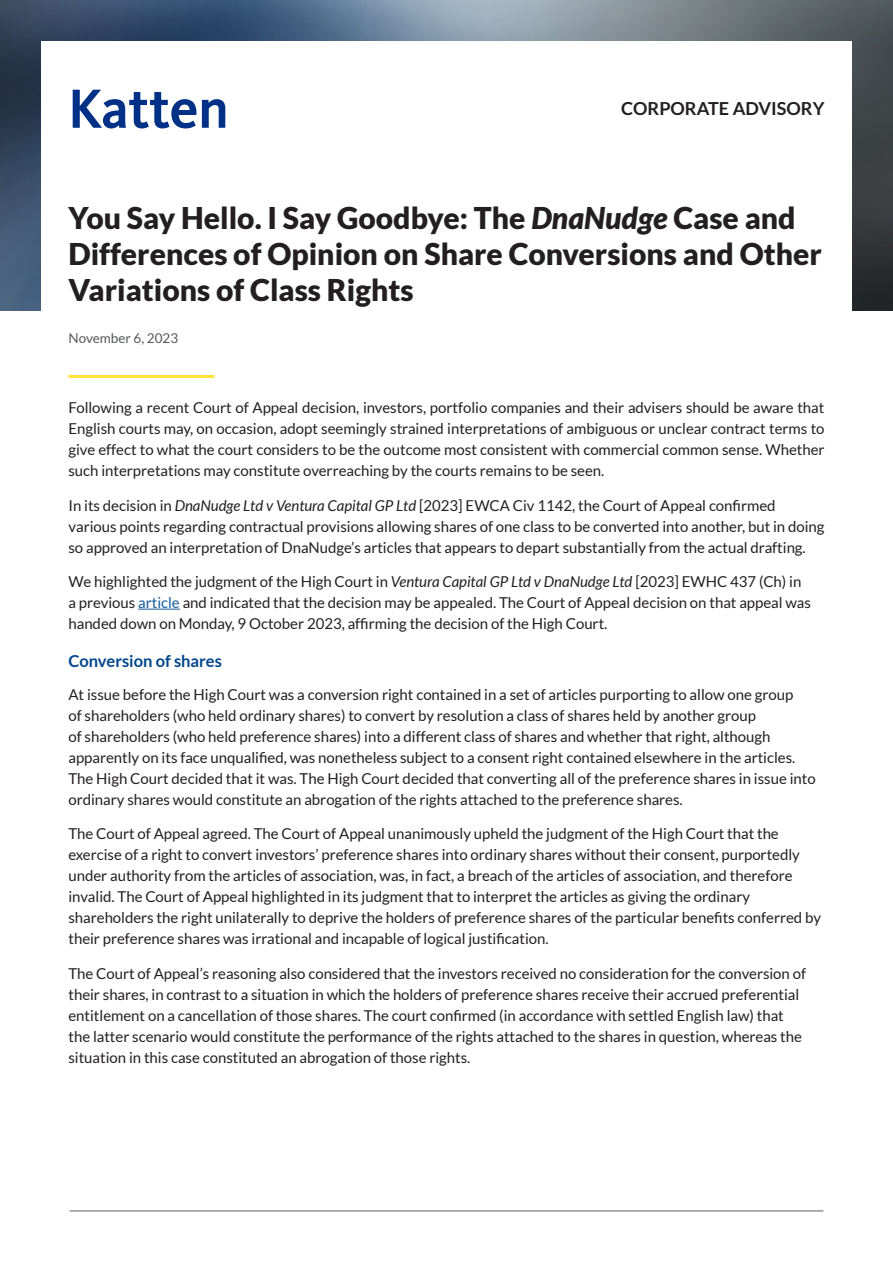
<style>
.page{position:relative;width:893px;height:1263px;background:#fff}
.page>*{position:absolute;margin:0;border:0;box-sizing:border-box;transform-origin:0 0}
.t1{font:900 30px/36px "Lato";color:#231f20}
.t2{font:700 18px "Lato";color:#231f20}
.SubHeads{font:700 16.5px "Lato";color:#01468c}
.t3{font:15px/21px "Lato";color:#231f20}
.Alpha{font:13.5px "Lato";color:#57585a}
.s1{font-style:italic}
.s2{color:#175d9e}
</style>
<div class="page">
<img style="left:0;top:0;width:893px;height:311px">
<div style="left:41px;top:41px;width:810px;height:328px;background:#fff"></div>
<svg style="left:73px;top:90px;width:152px;height:38px"></svg>
<hr style="left:68px;top:375px;width:146px;height:3px;background:#ffe23a">
<hr style="left:138px;top:609px;width:42px;height:1px;background:#175d9e">
<hr style="left:70px;top:1210px;width:753px;height:2px;background:#91959d">
<p class="t2" style="left:621px;top:99px;width:205px">CORPORATE ADVISORY</p>
<p class="t1" style="left:68px;top:200px;width:755px">You Say Hello. I Say Goodbye: The <span class="s1">DnaNudge</span> Case and<br>Differences of Opinion on Share Conversions and Other<br>Variations of Class Rights</p>
<p class="Alpha" style="left:68px;top:330px;width:111px">November 6, 2023</p>
<p class="t3" style="left:68px;top:397px;width:758px;text-align:justify">Following a recent Court of Appeal decision, investors, portfolio companies and their advisers should be aware that English courts may, on occasion, adopt seemingly strained interpretations of ambiguous or unclear contract terms to give effect to what the court considers to be the outcome most consistent with commercial common sense. Whether such interpretations may constitute overreaching by the courts remains to be seen.</p>
<p class="t3" style="left:68px;top:494px;width:758px">In its decision in <span class="s1">DnaNudge Ltd v Ventura Capital GP Ltd</span> [2023] EWCA Civ 1142, the Court of Appeal confirmed various points regarding contractual provisions allowing shares of one class to be converted into another, but in doing so approved an interpretation of DnaNudge’s articles that appears to depart substantially from the actual drafting.</p>
<p class="t3" style="left:68px;top:571px;width:744px">We highlighted the judgment of the High Court in <span class="s1">Ventura Capital GP Ltd v DnaNudge Ltd</span> [2023] EWHC 437 (Ch) in a previous <span class="s2">article</span> and indicated that the decision may be appealed. The Court of Appeal decision on that appeal was handed down on Monday, 9 October 2023, affirming the decision of the High Court.</p>
<p class="SubHeads" style="left:68px;top:651px;width:155px">Conversion of shares</p>
<p class="t3" style="left:68px;top:683px;width:749px">At issue before the High Court was a conversion right contained in a set of articles purporting to allow one group<br>of shareholders (who held ordinary shares) to convert by resolution a class of shares held by another group<br>of shareholders (who held preference shares) into a different class of shares and whether that right, although apparently on its face unqualified, was nonetheless subject to a consent right contained elsewhere in the articles.<br>The High Court decided that it was. The High Court decided that converting all of the preference shares in issue into ordinary shares would constitute an abrogation of the rights attached to the preference shares.</p>
<p class="t3" style="left:68px;top:823px;width:754px">The Court of Appeal agreed. The Court of Appeal unanimously upheld the judgment of the High Court that the exercise of a right to convert investors’ preference shares into ordinary shares without their consent, purportedly under authority from the articles of association, was, in fact, a breach of the articles of association, and therefore invalid. The Court of Appeal highlighted in its judgment that to interpret the articles as giving the ordinary shareholders the right unilaterally to deprive the holders of preference shares of the particular benefits conferred by their preference shares was irrational and incapable of logical justification.</p>
<p class="t3" style="left:68px;top:962px;width:739px">The Court of Appeal’s reasoning also considered that the investors received no consideration for the conversion of their shares, in contrast to a situation in which the holders of preference shares receive their accrued preferential entitlement on a cancellation of those shares. The court confirmed (in accordance with settled English law) that the latter scenario would constitute the performance of the rights attached to the shares in question, whereas the situation in this case constituted an abrogation of those rights.</p>
</div>
